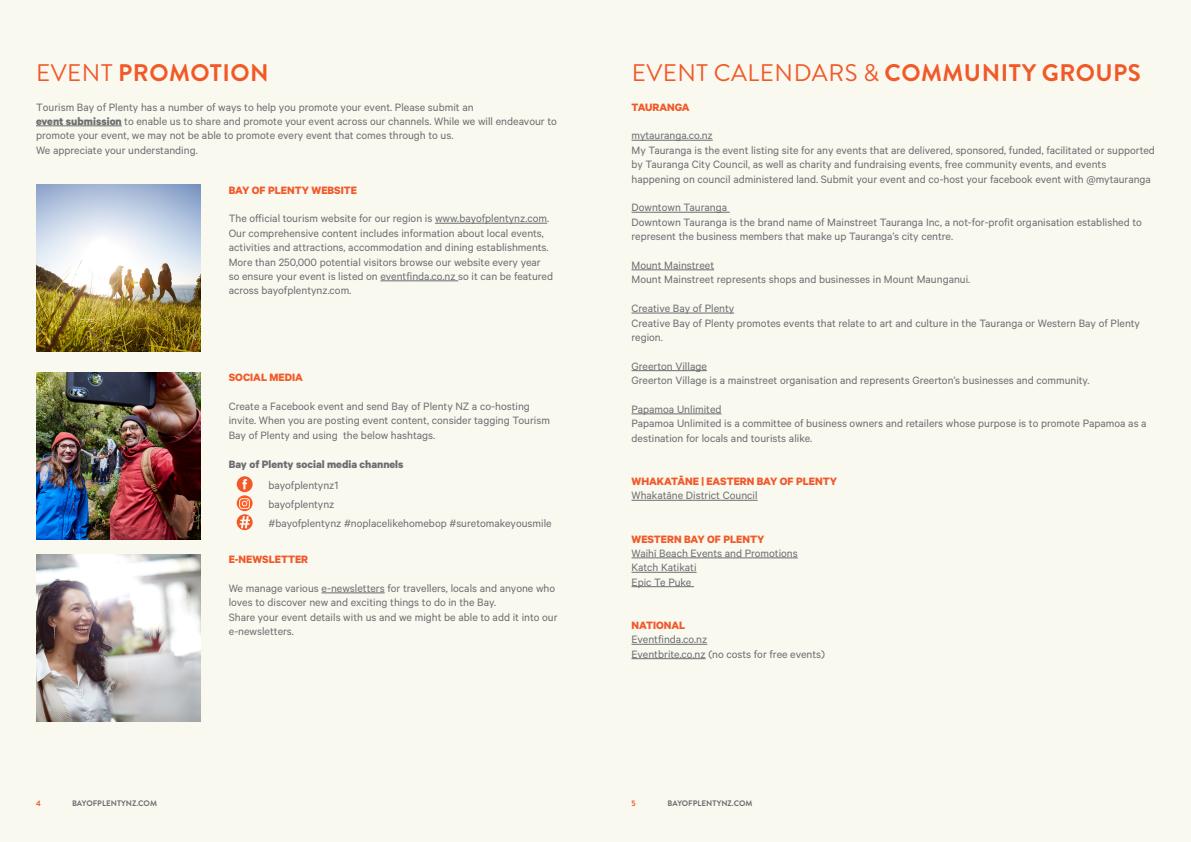
<style>
.page{position:relative;width:1191px;height:842px;background:#f9f9f0}
.page>*{position:absolute;margin:0;border:0;box-sizing:border-box;transform-origin:0 0}
.Image_Caption_-_Alig{font:24px "Brandon Grotesque";letter-spacing:.02em;color:#f15929}
.Image_Caption_-_Alig-2{font:700 24px "Brandon Grotesque";letter-spacing:.02em;color:#f15929}
.t1{font:12px/14.4px "Calibre";color:#6c6d70}
.t2{font:700 12px "Calibre";color:#f15929}
.t3{font:700 12px "Calibre";color:#6c6d70}
.t4{font:700 8px "Brandon Grotesque";color:#6c6d70}
.t5{font:700 8px "Brandon Grotesque";color:#f15929}
.s1{font-weight:400}
.s2{font-weight:700}
</style>
<div class="page">
<hr style="left:36px;top:126px;width:86px;height:1px;background:#6c6d70">
<hr style="left:435px;top:223px;width:112px;height:1px;background:#6c6d70">
<hr style="left:380px;top:281px;width:78px;height:1px;background:#6c6d70">
<img style="left:36px;top:185px;width:165px;height:166px">
<img style="left:36px;top:372px;width:165px;height:167px">
<img style="left:36px;top:554px;width:165px;height:167px">
<hr style="left:321px;top:593px;width:64px;height:1px;background:#6c6d70">
<svg style="left:237px;top:514px;width:16px;height:16px"></svg>
<img style="left:237px;top:476px;width:16px;height:16px">
<img style="left:237px;top:495px;width:16px;height:16px;border-radius:8px">
<hr style="left:631px;top:140px;width:82px;height:1px;background:#6c6d70">
<hr style="left:631px;top:212px;width:98px;height:1px;background:#6c6d70">
<hr style="left:631px;top:270px;width:83px;height:1px;background:#6c6d70">
<hr style="left:631px;top:313px;width:103px;height:1px;background:#6c6d70">
<hr style="left:631px;top:370px;width:76px;height:1px;background:#6c6d70">
<hr style="left:631px;top:414px;width:90px;height:1px;background:#6c6d70">
<hr style="left:631px;top:500px;width:126px;height:1px;background:#6c6d70">
<hr style="left:631px;top:558px;width:166px;height:1px;background:#6c6d70">
<hr style="left:631px;top:572px;width:65px;height:1px;background:#6c6d70">
<hr style="left:631px;top:586px;width:63px;height:1px;background:#6c6d70">
<hr style="left:631px;top:644px;width:76px;height:1px;background:#6c6d70">
<hr style="left:631px;top:658px;width:74px;height:1px;background:#6c6d70">
<p class="Image_Caption_-_Alig-2" style="left:36px;top:56px;width:234px"><span class="s1">EVENT</span> PROMOTION</p>
<p class="Image_Caption_-_Alig" style="left:631px;top:56px;width:511px">EVENT CALENDARS &amp; <span class="s2">COMMUNITY GROUPS</span></p>
<p class="t2" style="left:631px;top:99px;width:60px">TAURANGA</p>
<p class="t1" style="left:631px;top:128px;width:83px">mytauranga.co.nz</p>
<p class="t1" style="left:631px;top:142px;width:525px">My Tauranga is the event listing site for any events that are delivered, sponsored, funded, facilitated or supported by Tauranga City Council, as well as charity and fundraising events, free community events, and events happening on council administered land. Submit your event and co-host your facebook event with @mytauranga</p>
<p class="t1" style="left:631px;top:200px;width:97px">Downtown Tauranga</p>
<p class="t1" style="left:631px;top:214px;width:512px">Downtown Tauranga is the brand name of Mainstreet Tauranga Inc, a not-for-profit organisation established to represent the business members that make up Tauranga’s city centre.</p>
<p class="t1" style="left:631px;top:258px;width:84px">Mount Mainstreet</p>
<p class="t1" style="left:631px;top:272px;width:340px">Mount Mainstreet represents shops and businesses in Mount Maunganui.</p>
<p class="t1" style="left:631px;top:301px;width:104px">Creative Bay of Plenty</p>
<p class="t1" style="left:631px;top:315px;width:510px">Creative Bay of Plenty promotes events that relate to art and culture in the Tauranga or Western Bay of Plenty region.</p>
<p class="t1" style="left:631px;top:358px;width:77px">Greerton Village</p>
<p class="t1" style="left:631px;top:373px;width:459px">Greerton Village is a mainstreet organisation and represents Greerton’s businesses and community.</p>
<p class="t1" style="left:631px;top:402px;width:92px">Papamoa Unlimited</p>
<p class="t1" style="left:631px;top:416px;width:517px">Papamoa Unlimited is a committee of business owners and retailers whose purpose is to promote Papamoa as a destination for locals and tourists alike.</p>
<p class="t2" style="left:631px;top:474px;width:207px">WHAKATĀNE | EASTERN BAY OF PLENTY</p>
<p class="t1" style="left:631px;top:488px;width:128px">Whakatāne District Council</p>
<p class="t2" style="left:631px;top:531px;width:134px">WESTERN BAY OF PLENTY</p>
<p class="t1" style="left:631px;top:546px;width:168px">Waihī Beach Events and Promotions</p>
<p class="t1" style="left:631px;top:560px;width:67px">Katch Katikati</p>
<p class="t1" style="left:631px;top:574px;width:61px">Epic Te Puke</p>
<p class="t2" style="left:631px;top:618px;width:55px">NATIONAL</p>
<p class="t1" style="left:631px;top:632px;width:77px">Eventfinda.co.nz</p>
<p class="t1" style="left:631px;top:646px;width:195px">Eventbrite.co.nz (no costs for free events)</p>
<p class="t1" style="left:36px;top:99px;width:439px">Tourism Bay of Plenty has a number of ways to help you promote your event. Please submit an</p>
<p class="t1" style="left:36px;top:114px;width:522px"><span class="s2">event submission</span> to enable us to share and promote your event across our channels. While we will endeavour to promote your event, we may not be able to promote every event that comes through to us.</p>
<p class="t1" style="left:36px;top:142px;width:163px">We appreciate your understanding.</p>
<p class="t2" style="left:229px;top:182px;width:130px">BAY OF PLENTY WEBSITE</p>
<p class="t1" style="left:229px;top:211px;width:322px">The official tourism website for our region is www.bayofplentynz.com.</p>
<p class="t1" style="left:229px;top:225px;width:326px">Our comprehensive content includes information about local events, activities and attractions, accommodation and dining establishments.<br>More than 250,000 potential visitors browse our website every year so ensure your event is listed on eventfinda.co.nz so it can be featured across bayofplentynz.com.</p>
<p class="t2" style="left:229px;top:370px;width:76px">SOCIAL MEDIA</p>
<p class="t1" style="left:229px;top:399px;width:323px">Create a Facebook event and send Bay of Plenty NZ a co-hosting invite. When you are posting event content, consider tagging Tourism<br>Bay of Plenty and using the below hashtags.</p>
<p class="t3" style="left:229px;top:456px;width:176px">Bay of Plenty social media channels</p>
<p class="t1" style="left:268px;top:477px;width:71px">bayofplentynz1</p>
<p class="t1" style="left:268px;top:496px;width:68px">bayofplentynz</p>
<p class="t1" style="left:268px;top:515px;width:285px">#bayofplentynz #noplacelikehomebop #suretomakeyousmile</p>
<p class="t2" style="left:229px;top:552px;width:81px">E-NEWSLETTER</p>
<p class="t1" style="left:229px;top:581px;width:328px">We manage various e-newsletters for travellers, locals and anyone who loves to discover new and exciting things to do in the Bay.</p>
<p class="t1" style="left:229px;top:609px;width:330px">Share your event details with us and we might be able to add it into our e-newsletters.</p>
<p class="t5" style="left:36px;top:798px;width:6px">4</p>
<p class="t4" style="left:72px;top:798px;width:86px">BAYOFPLENTYNZ.COM</p>
<p class="t5" style="left:631px;top:798px;width:6px">5</p>
<p class="t4" style="left:667px;top:798px;width:86px">BAYOFPLENTYNZ.COM</p>
</div>
